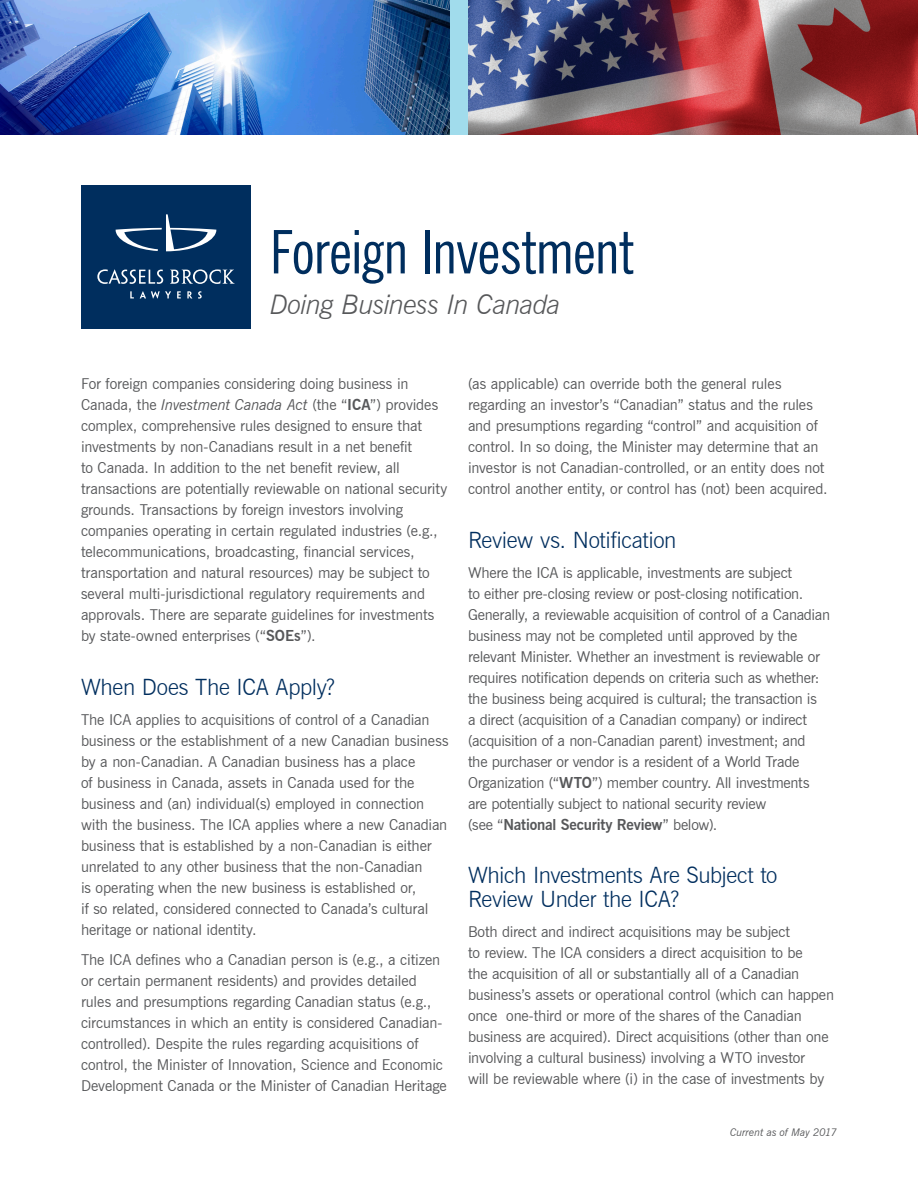
<style>
.page{position:relative;width:918px;height:1188px;background:#fff}
.page>*{position:absolute;margin:0;border:0;box-sizing:border-box;transform-origin:0 0}
.Heading-1{font:condensed 60px "News Gothic BT";letter-spacing:-.015em;color:#002e5e}
.t1{font:italic 300 27px "News Gothic BT";letter-spacing:-.025em;color:#57585a}
.Subheading-1{font:300 22.5px/24px "News Gothic BT";letter-spacing:-.015em;color:#002e5e}
.t2{font:15px/21px "News Gothic BT";letter-spacing:-.01em;color:#57585a}
.t3{font:italic 10.5px "News Gothic BT";letter-spacing:-.005em;color:#57585a}
.s1{font-style:italic}
.s2{font-weight:700}
</style>
<div class="page">
<img style="left:0;top:0;width:918px;height:135px">
<div style="left:450px;top:0;width:18px;height:135px;background:#a1dcec"></div>
<div style="left:81px;top:185px;width:170px;height:143px;background:#002e5e"></div>
<svg style="left:116px;top:214px;width:100px;height:37px"></svg>
<svg style="left:97px;top:269px;width:66px;height:15px"></svg>
<svg style="left:170px;top:269px;width:65px;height:15px"></svg>
<svg style="left:130px;top:291px;width:72px;height:8px"></svg>
<p class="Heading-1" style="left:270px;top:216px;width:365px">Foreign Investment</p>
<h2 class="t1" style="left:270px;top:288px;width:292px">Doing Business In Canada</h2>
<p class="t2" style="left:81px;top:373px;width:368px">For foreign companies considering doing business in Canada, the <span class="s1">Investment Canada Act</span> (the “<span class="s2">ICA</span>”) provides complex, comprehensive rules designed to ensure that investments by non-Canadians result in a net benefit<br>to Canada. In addition to the net benefit review, all transactions are potentially reviewable on national security grounds. Transactions by foreign investors involving companies operating in certain regulated industries (e.g., telecommunications, broadcasting, financial services, transportation and natural resources) may be subject to several multi-jurisdictional regulatory requirements and approvals. There are separate guidelines for investments by state-owned enterprises (“<span class="s2">SOEs</span>”).</p>
<p class="Subheading-1" style="left:81px;top:675px;width:255px">When Does The ICA Apply?</p>
<p class="t2" style="left:81px;top:709px;width:369px">The ICA applies to acquisitions of control of a Canadian business or the establishment of a new Canadian business by a non-Canadian. A Canadian business has a place<br>of business in Canada, assets in Canada used for the business and (an) individual(s) employed in connection with the business. The ICA applies where a new Canadian business that is established by a non-Canadian is either unrelated to any other business that the non-Canadian<br>is operating when the new business is established or,<br>if so related, considered connected to Canada’s cultural heritage or national identity.</p>
<p class="t2" style="left:81px;top:949px;width:367px">The ICA defines who a Canadian person is (e.g., a citizen or certain permanent residents) and provides detailed rules and presumptions regarding Canadian status (e.g., circumstances in which an entity is considered Canadian&shy;controlled). Despite the rules regarding acquisitions of control, the Minister of Innovation, Science and Economic Development Canada or the Minister of Canadian Heritage</p>
<p class="t2" style="left:468px;top:373px;width:361px">(as applicable) can override both the general rules regarding an investor’s “Canadian” status and the rules and presumptions regarding “control” and acquisition of control. In so doing, the Minister may determine that an investor is not Canadian-controlled, or an entity does not control another entity, or control has (not) been acquired.</p>
<p class="Subheading-1" style="left:468px;top:528px;width:210px">Review vs. Notification</p>
<p class="t2" style="left:468px;top:562px;width:364px">Where the ICA is applicable, investments are subject<br>to either pre-closing review or post-closing notification.<br>Generally, a reviewable acquisition of control of a Canadian business may not be completed until approved by the relevant Minister. Whether an investment is reviewable or requires notification depends on criteria such as whether: the business being acquired is cultural; the transaction is<br>a direct (acquisition of a Canadian company) or indirect (acquisition of a non-Canadian parent) investment; and<br>the purchaser or vendor is a resident of a World Trade Organization (“<span class="s2">WTO</span>”) member country. All investments are potentially subject to national security review<br>(see “<span class="s2">National Security Review</span>” below).</p>
<p class="Subheading-1" style="left:468px;top:863px;width:311px">Which Investments Are Subject to<br>Review Under the ICA?</p>
<p class="t2" style="left:468px;top:921px;width:368px">Both direct and indirect acquisitions may be subject<br>to review. The ICA considers a direct acquisition to be<br>the acquisition of all or substantially all of a Canadian business’s assets or operational control (which can happen once one-third or more of the shares of the Canadian business are acquired). Direct acquisitions (other than one involving a cultural business) involving a WTO investor<br>will be reviewable where (i) in the case of investments by</p>
<p class="t3" style="left:730px;top:1125px;width:108px">Current as of May 2017</p>
</div>
